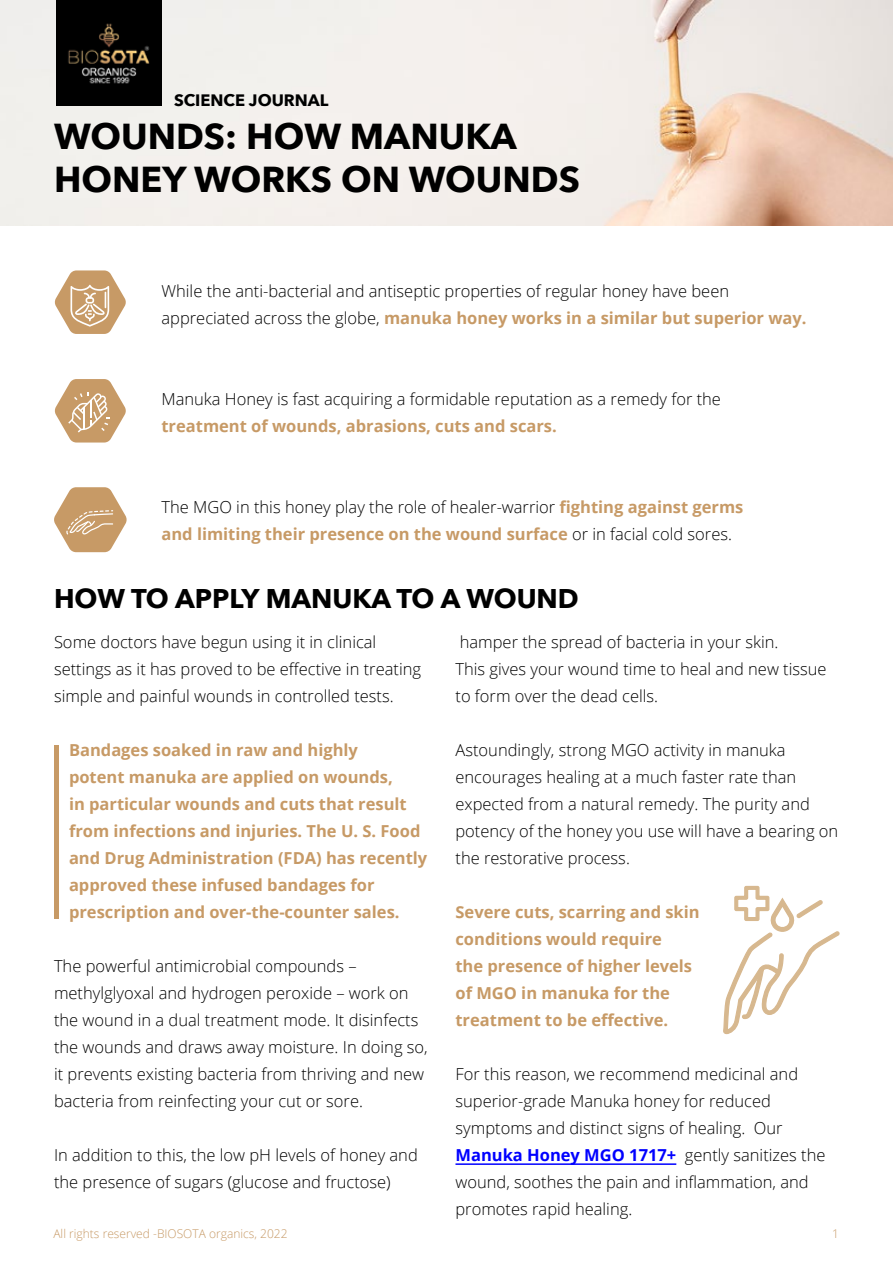
<style>
.page{position:relative;width:893px;height:1263px;background:#fff}
.page>*{position:absolute;margin:0;border:0;box-sizing:border-box;transform-origin:0 0}
.t1{font:700 36px/43.2px "Avenir Next";color:#000}
.t2{font:700 27px "Avenir Next";color:#000}
.t3{font:300 16.5px/27px "Open Sans";color:#000}
.t4{font:700 16.5px/27px "Open Sans";color:#c79a66}
.t5{font:700 16.5px "Avenir Next";color:#000}
.t6{font:300 12px "Open Sans";color:#c79a66}
.s1{font-weight:700;color:#c79a66}
.s2{font-weight:700;color:#00f}
</style>
<div class="page">
<svg style="left:55px;top:270px;width:71px;height:64px"></svg>
<svg style="left:54px;top:487px;width:73px;height:65px"></svg>
<img style="left:0;top:0;width:893px;height:225px">
<hr style="left:455px;top:1163px;width:221px;height:2px;background:#00f">
<img style="left:56px;top:0;width:105px;height:105px">
<svg style="left:55px;top:379px;width:71px;height:63px"></svg>
<svg style="left:723px;top:885px;width:117px;height:150px"></svg>
<hr style="left:54px;top:745px;width:4px;height:174px;background:#c79a66">
<p class="t5" style="left:174px;top:86px;width:156px">SCIENCE JOURNAL</p>
<p class="t1" style="left:54px;top:114px;width:527px">WOUNDS: HOW MANUKA<br>HONEY WORKS ON WOUNDS</p>
<p class="t3" style="left:161px;top:277px;width:647px">While the anti-bacterial and antiseptic properties of regular honey have been appreciated across the globe, <span class="s1">manuka honey works in a similar but superior way.</span></p>
<p class="t3" style="left:161px;top:385px;width:561px">Manuka Honey is fast acquiring a formidable reputation as a remedy for the <span class="s1">treatment of wounds, abrasions, cuts and scars.</span></p>
<p class="t3" style="left:161px;top:493px;width:584px">The MGO in this honey play the role of healer-warrior <span class="s1">fighting against germs and limiting their presence on the wound surface</span> or in facial cold sores.</p>
<p class="t2" style="left:54px;top:575px;width:526px">HOW TO APPLY MANUKA TO A WOUND</p>
<p class="t3" style="left:54px;top:628px;width:369px">Some doctors have begun using it in clinical settings as it has proved to be effective in treating simple and painful wounds in controlled tests.</p>
<p class="t4" style="left:69px;top:736px;width:360px">Bandages soaked in raw and highly<br>potent manuka are applied on wounds,<br>in particular wounds and cuts that result from infections and injuries. The U. S. Food and Drug Administration (FDA) has recently approved these infused bandages for prescription and over-the-counter sales.</p>
<p class="t3" style="left:54px;top:952px;width:375px">The powerful antimicrobial compounds – methylglyoxal and hydrogen peroxide – work on the wound in a dual treatment mode. It disinfects the wounds and draws away moisture. In doing so, it prevents existing bacteria from thriving and new bacteria from reinfecting your cut or sore.</p>
<p class="t3" style="left:54px;top:1141px;width:365px">In addition to this, the low pH levels of honey and the presence of sugars (glucose and fructose)</p>
<p class="t3" style="left:455px;top:628px;width:373px">hamper the spread of bacteria in your skin.<br>This gives your wound time to heal and new tissue to form over the dead cells.</p>
<p class="t3" style="left:455px;top:736px;width:384px">Astoundingly, strong MGO activity in manuka encourages healing at a much faster rate than expected from a natural remedy. The purity and potency of the honey you use will have a bearing on the restorative process.</p>
<p class="t4" style="left:455px;top:898px;width:246px">Severe cuts, scarring and skin conditions would require<br>the presence of higher levels of MGO in manuka for the treatment to be effective.</p>
<p class="t3" style="left:455px;top:1060px;width:372px">For this reason, we recommend medicinal and superior-grade Manuka honey for reduced symptoms and distinct signs of healing. Our <span class="s2">Manuka Honey MGO 1717+</span> gently sanitizes the wound, soothes the pain and inflammation, and promotes rapid healing.</p>
<p class="t6" style="left:53px;top:1225px;width:236px">All rights reserved -BIOSOTA organics, 2022</p>
<p class="t6" style="left:832px;top:1225px;width:8px">1</p>
</div>
